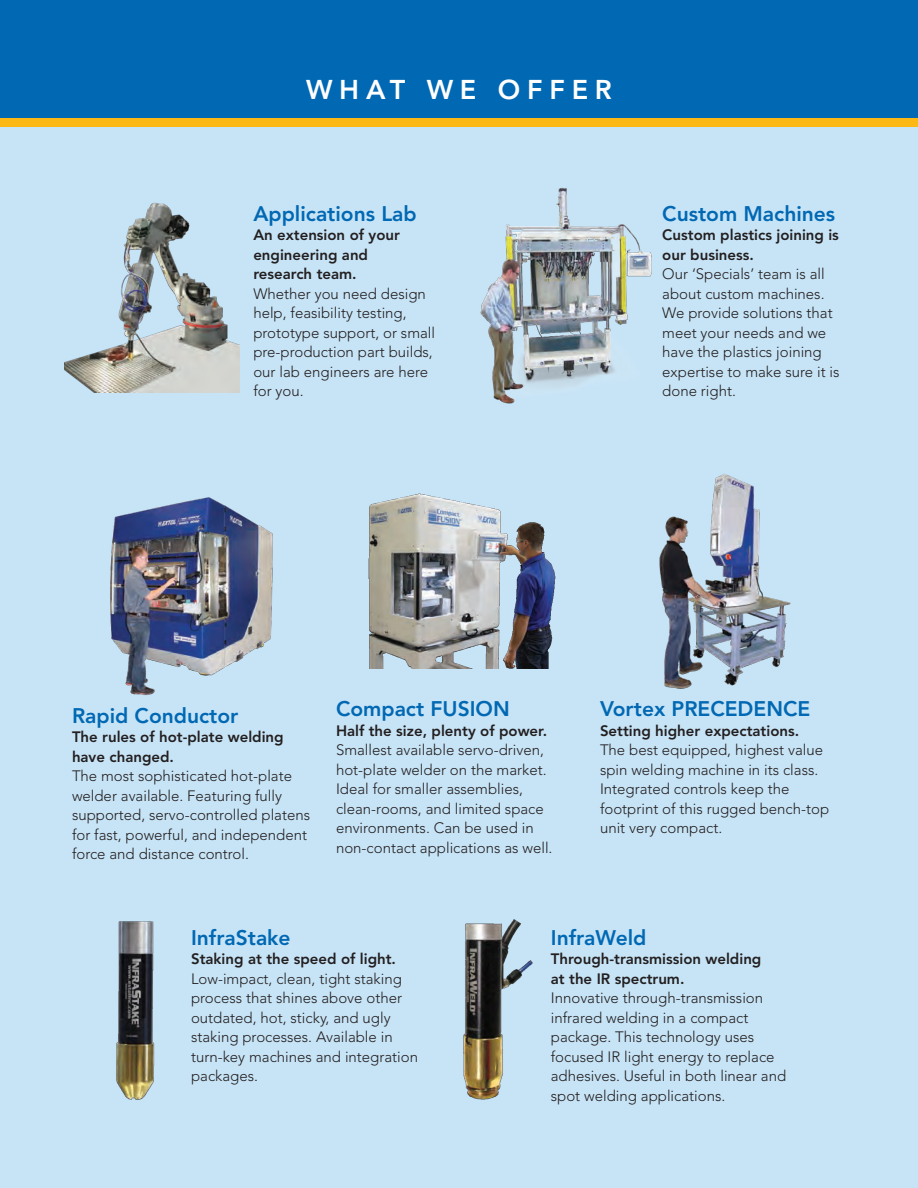
<style>
.page{position:relative;width:918px;height:1188px;background:#fff}
.page>*{position:absolute;margin:0;border:0;box-sizing:border-box;transform-origin:0 0}
.t1{font:800 27px "Avenir";letter-spacing:.25em;color:#fff}
.t2{font:800 21px "Avenir";color:#0168b3}
.t3{font:300 15px/19.5px "Avenir";color:#231f20}
.t4{font:800 15px/19.5px "Avenir";color:#231f20}
</style>
<div class="page">
<div style="left:0;top:0;width:918px;height:118px;background:#0168b3"></div>
<div style="left:0;top:118px;width:918px;height:1070px;background:#c7e4f6"></div>
<img style="left:64px;top:202px;width:175px;height:190px">
<img style="left:480px;top:187px;width:172px;height:217px">
<img style="left:368px;top:493px;width:188px;height:175px">
<img style="left:659px;top:474px;width:132px;height:215px">
<img style="left:110px;top:497px;width:163px;height:198px">
<div style="left:0;top:118px;width:918px;height:9px;background:#fcb814"></div>
<img style="left:116px;top:921px;width:39px;height:179px">
<img style="left:463px;top:919px;width:70px;height:181px">
<h1 class="t1" style="left:306px;top:69px;width:307px">WHAT WE OFFER</h1>
<h2 class="t2" style="left:253px;top:197px;width:165px">Applications Lab</h2>
<p class="t4" style="left:253px;top:225px;width:148px">An extension of your engineering and research team.</p>
<p class="t3" style="left:253px;top:284px;width:183px">Whether you need design help, feasibility testing, prototype support, or small pre-production part builds, our lab engineers are here for you.</p>
<h2 class="t2" style="left:662px;top:197px;width:175px">Custom Machines</h2>
<p class="t4" style="left:662px;top:225px;width:178px">Custom plastics joining is our business.</p>
<p class="t3" style="left:662px;top:264px;width:179px">Our ‘Specials’ team is all about custom machines.<br>We provide solutions that meet your needs and we have the plastics joining expertise to make sure it is done right.</p>
<h2 class="t2" style="left:72px;top:699px;width:168px">Rapid Conductor</h2>
<p class="t4" style="left:72px;top:727px;width:213px">The rules of hot-plate welding have changed.</p>
<p class="t3" style="left:72px;top:766px;width:240px">The most sophisticated hot-plate welder available. Featuring fully supported, servo-controlled platens for fast, powerful, and independent force and distance control.</p>
<h2 class="t2" style="left:336px;top:693px;width:175px">Compact FUSION</h2>
<p class="t4" style="left:336px;top:721px;width:213px">Half the size, plenty of power.</p>
<p class="t3" style="left:336px;top:740px;width:218px">Smallest available servo-driven, hot-plate welder on the market.<br>Ideal for smaller assemblies, clean-rooms, and limited space environments. Can be used in non-contact applications as well.</p>
<h2 class="t2" style="left:600px;top:693px;width:212px">Vortex PRECEDENCE</h2>
<p class="t4" style="left:600px;top:721px;width:201px">Setting higher expectations.</p>
<p class="t3" style="left:600px;top:740px;width:231px">The best equipped, highest value spin welding machine in its class.<br>Integrated controls keep the footprint of this rugged bench-top unit very compact.</p>
<h2 class="t2" style="left:191px;top:921px;width:101px">InfraStake</h2>
<p class="t4" style="left:191px;top:949px;width:207px">Staking at the speed of light.</p>
<p class="t3" style="left:191px;top:969px;width:229px">Low-impact, clean, tight staking process that shines above other outdated, hot, sticky, and ugly staking processes. Available in turn-key machines and integration packages.</p>
<h2 class="t2" style="left:551px;top:921px;width:97px">InfraWeld</h2>
<p class="t4" style="left:551px;top:949px;width:212px">Through-transmission welding at the IR spectrum.</p>
<p class="t3" style="left:551px;top:988px;width:237px">Innovative through-transmission infrared welding in a compact package. This technology uses focused IR light energy to replace adhesives. Useful in both linear and spot welding applications.</p>
</div>
